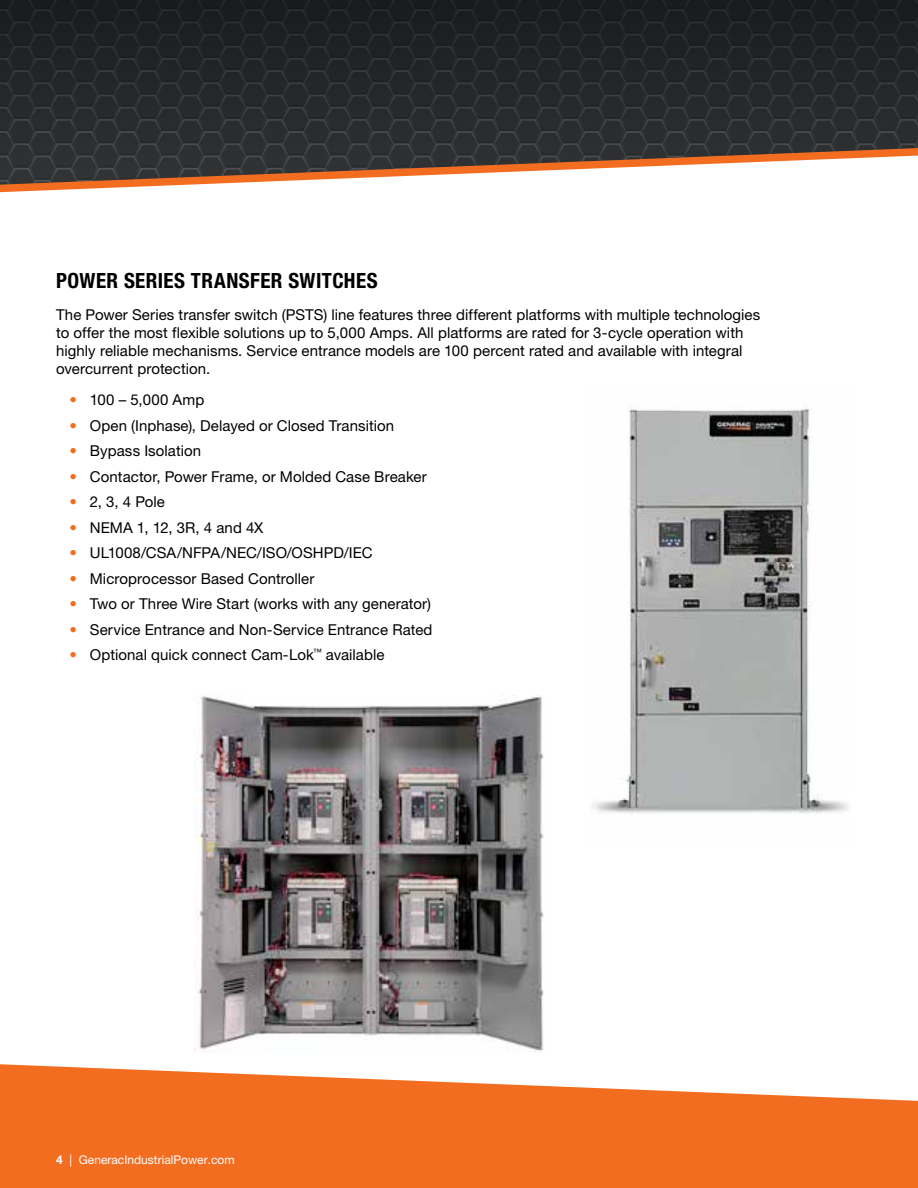
<style>
.page{position:relative;width:918px;height:1188px;background:#fff}
.page>*{position:absolute;margin:0;border:0;box-sizing:border-box;transform-origin:0 0}
.t1{font:700 condensed 21px "Helvetica Neue LT Std";letter-spacing:.02em;color:#000}
.t2{font:15px/18px "Helvetica Neue LT Std";letter-spacing:.005em;color:#000}
.t3{font:12px "Helvetica Neue LT Std";color:#fff}
.s1{font-weight:500;color:#f36d21}
.s2{font-weight:700}
</style>
<div class="page">
<svg style="left:0;top:1064px;width:918px;height:124px;background:#f48242"></svg>
<svg style="left:0;top:0;width:918px;height:106px;background:#212325"></svg>
<svg style="left:0;top:106px;width:918px;height:87px"></svg>
<img style="left:592px;top:406px;width:257px;height:408px">
<img style="left:195px;top:695px;width:349px;height:358px">
<h1 class="t1" style="left:56px;top:268px;width:323px">POWER SERIES TRANSFER SWITCHES</h1>
<p class="t2" style="left:56px;top:305px;width:706px">The Power Series transfer switch (PSTS) line features three different platforms with multiple technologies to offer the most flexible solutions up to 5,000 Amps. All platforms are rated for 3-cycle operation with highly reliable mechanisms. Service entrance models are 100 percent rated and available with integral overcurrent protection.</p>
<p class="t2" style="left:70px;top:391px;width:136px"><span class="s1">•</span> 100 – 5,000 Amp</p>
<p class="t2" style="left:70px;top:416px;width:326px"><span class="s1">•</span> Open (Inphase), Delayed or Closed Transition</p>
<p class="t2" style="left:70px;top:442px;width:133px"><span class="s1">•</span> Bypass Isolation</p>
<p class="t2" style="left:70px;top:467px;width:359px"><span class="s1">•</span> Contactor, Power Frame, or Molded Case Breaker</p>
<p class="t2" style="left:70px;top:493px;width:97px"><span class="s1">•</span> 2, 3, 4 Pole</p>
<p class="t2" style="left:70px;top:518px;width:195px"><span class="s1">•</span> NEMA 1, 12, 3R, 4 and 4X</p>
<p class="t2" style="left:70px;top:544px;width:304px"><span class="s1">•</span> UL1008/CSA/NFPA/NEC/ISO/OSHPD/IEC</p>
<p class="t2" style="left:70px;top:569px;width:246px"><span class="s1">•</span> Microprocessor Based Controller</p>
<p class="t2" style="left:70px;top:595px;width:363px"><span class="s1">•</span> Two or Three Wire Start (works with any generator)</p>
<p class="t2" style="left:70px;top:620px;width:364px"><span class="s1">•</span> Service Entrance and Non-Service Entrance Rated</p>
<p class="t2" style="left:70px;top:646px;width:316px"><span class="s1">•</span> Optional quick connect Cam-Lok<sup>™</sup> available</p>
<p class="t3" style="left:56px;top:1152px;width:180px"><span class="s2">4</span> | GeneracIndustrialPower.com</p>
</div>
